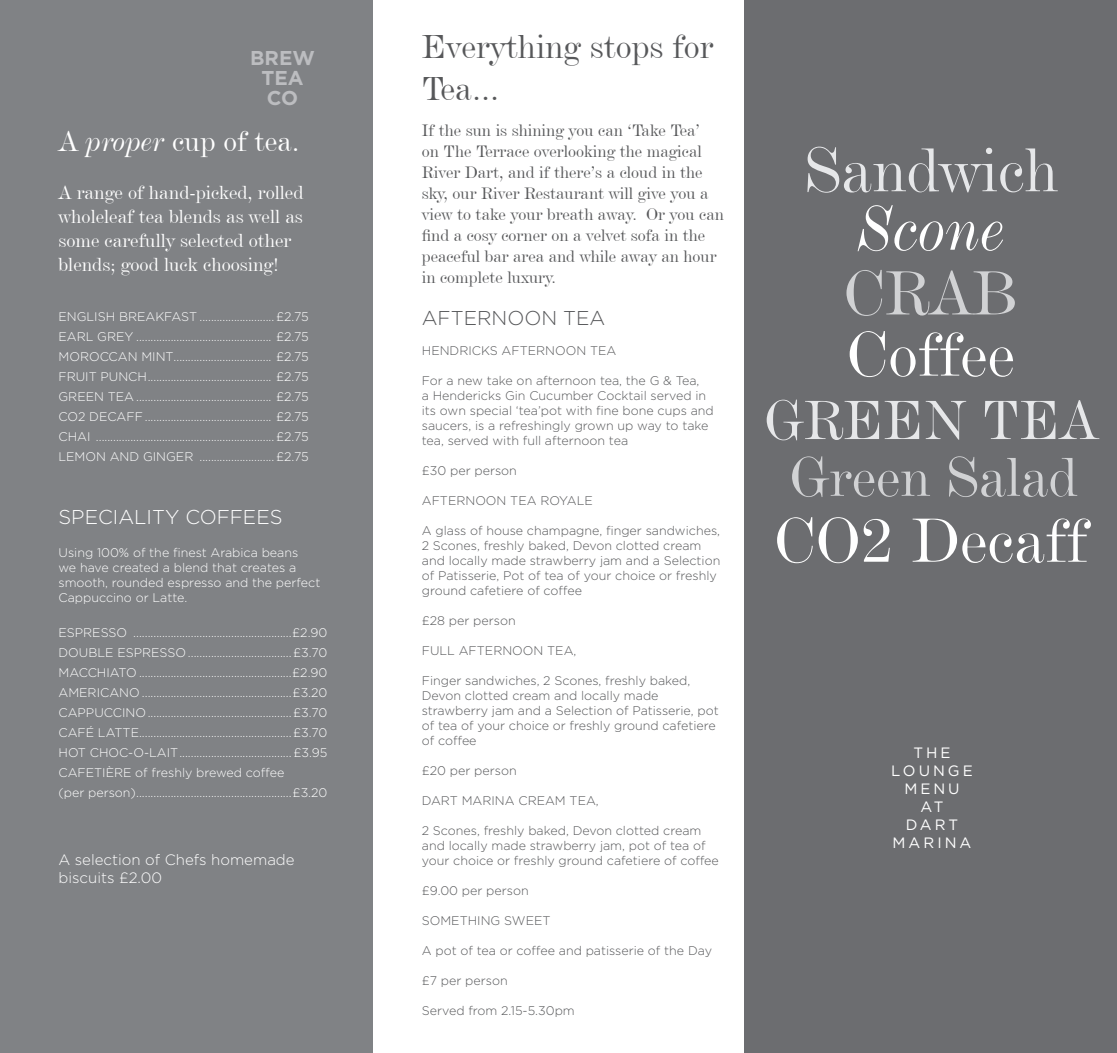
<style>
.page{position:relative;width:1117px;height:1053px;background:#fff}
.page>*{position:absolute;margin:0;border:0;box-sizing:border-box;transform-origin:0 0}
.t1{font:65px "De Vinne BT";color:#fff}
.t2{font:65px "De Vinne BT";color:#e6e7e9}
.t3{font:italic 65px "De Vinne BT";color:#fff}
.t4{font:65px "De Vinne BT";color:#d1d2d4}
.t5{font:57.5px "De Vinne BT";color:#d1d2d4}
.t6{font:57.5px "De Vinne BT";color:#e6e7e9}
.t7{font:35px/42px "De Vinne BT";color:#57585a}
.t8{font:30px "De Vinne BT";color:#fff}
.t9{font:20px/24px "De Vinne BT";color:#fff}
.t10{font:300 20px "Gotham";color:#fff}
.t11{font:300 20px "Gotham";color:#57585a}
.t12{font:700 20px "Gotham";color:#bcbdc0}
.t13{font:17.5px/21px "De Vinne BT";color:#57585a}
.t14{font:300 15px "Gotham";color:#fff}
.t15{font:15px "Gotham";letter-spacing:.2em;color:#fff}
.t16{font:300 12.5px/15px "Gotham";color:#fff}
.t17{font:300 12.5px/15px "Gotham";color:#57585a}
.s1{font-style:italic}
</style>
<div class="page">
<div style="left:0;top:0;width:372px;height:1052px;background:#808285"></div>
<div style="left:744px;top:0;width:372px;height:1052px;background:#6c6d70"></div>
<p class="t12" style="left:250px;top:44px;width:66px">BREW</p>
<p class="t12" style="left:261px;top:64px;width:44px">TEA</p>
<p class="t12" style="left:267px;top:84px;width:33px">CO</p>
<p class="t8" style="left:58px;top:122px;width:243px">A <span class="s1">proper</span> cup of tea.</p>
<p class="t9" style="left:58px;top:179px;width:246px">A range of hand-picked, rolled wholeleaf tea blends as well as</p>
<p class="t9" style="left:58px;top:227px;width:234px">some carefully selected other</p>
<p class="t9" style="left:58px;top:251px;width:221px">blends; good luck choosing!</p>
<p class="t16" style="left:58px;top:308px;width:251px">ENGLISH BREAKFAST ..........................£2.75</p>
<p class="t16" style="left:58px;top:328px;width:252px">EARL GREY ............................................... £2.75</p>
<p class="t16" style="left:58px;top:348px;width:252px">MOROCCAN MINT.................................. £2.75</p>
<p class="t16" style="left:58px;top:368px;width:252px">FRUIT PUNCH........................................... £2.75</p>
<p class="t16" style="left:58px;top:388px;width:252px">GREEN TEA ............................................... £2.75</p>
<p class="t16" style="left:58px;top:408px;width:252px">CO2 DECAFF............................................ £2.75</p>
<p class="t16" style="left:58px;top:428px;width:251px">CHAI ..............................................................£2.75</p>
<p class="t16" style="left:58px;top:448px;width:251px">LEMON AND GINGER ..........................£2.75</p>
<p class="t10" style="left:58px;top:504px;width:225px">SPECIALITY COFFEES</p>
<p class="t16" style="left:58px;top:544px;width:263px">Using 100% of the finest Arabica beans<br>we have created a blend that creates a smooth, rounded espresso and the perfect Cappuccino or Latte.</p>
<p class="t16" style="left:58px;top:624px;width:270px">ESPRESSO .......................................................£2.90</p>
<p class="t16" style="left:58px;top:644px;width:270px">DOUBLE ESPRESSO ....................................£3.70</p>
<p class="t16" style="left:58px;top:664px;width:270px">MACCHIATO .....................................................£2.90</p>
<p class="t16" style="left:58px;top:684px;width:270px">AMERICANO ....................................................£3.20</p>
<p class="t16" style="left:58px;top:704px;width:270px">CAPPUCCINO..................................................£3.70</p>
<p class="t16" style="left:58px;top:724px;width:270px">CAFÉ LATTE.....................................................£3.70</p>
<p class="t16" style="left:58px;top:744px;width:270px">HOT CHOC-O-LAIT.......................................£3.95</p>
<p class="t16" style="left:58px;top:764px;width:227px">CAFETIÈRE of freshly brewed coffee</p>
<p class="t16" style="left:58px;top:784px;width:270px">(per person)......................................................£3.20</p>
<p class="t14" style="left:58px;top:850px;width:237px">A selection of Chefs homemade</p>
<p class="t14" style="left:58px;top:868px;width:105px">biscuits £2.00</p>
<p class="t7" style="left:422px;top:24px;width:293px">Everything stops for<br>Tea...</p>
<p class="t13" style="left:422px;top:119px;width:303px">If the sun is shining you can ‘Take Tea’<br>on The Terrace overlooking the magical River Dart, and if there’s a cloud in the sky, our River Restaurant will give you a view to take your breath away. Or you can find a cosy corner on a velvet sofa in the peaceful bar area and while away an hour in complete luxury.</p>
<p class="t11" style="left:422px;top:305px;width:185px">AFTERNOON TEA</p>
<p class="t17" style="left:422px;top:342px;width:196px">HENDRICKS AFTERNOON TEA</p>
<p class="t17" style="left:422px;top:372px;width:293px">For a new take on afternoon tea, the G &amp; Tea,<br>a Hendericks Gin Cucumber Cocktail served in its own special ‘tea’pot with fine bone cups and saucers, is a refreshingly grown up way to take tea, served with full afternoon tea</p>
<p class="t17" style="left:422px;top:462px;width:97px">£30 per person</p>
<p class="t17" style="left:422px;top:492px;width:172px">AFTERNOON TEA ROYALE</p>
<p class="t17" style="left:422px;top:522px;width:300px">A glass of house champagne, finger sandwiches, 2 Scones, freshly baked, Devon clotted cream and locally made strawberry jam and a Selection of Patisserie, Pot of tea of your choice or freshly ground cafetiere of coffee</p>
<p class="t17" style="left:422px;top:612px;width:95px">£28 per person</p>
<p class="t17" style="left:422px;top:642px;width:156px">FULL AFTERNOON TEA,</p>
<p class="t17" style="left:422px;top:672px;width:298px">Finger sandwiches, 2 Scones, freshly baked, Devon clotted cream and locally made strawberry jam and a Selection of Patisserie, pot of tea of your choice or freshly ground cafetiere of coffee</p>
<p class="t17" style="left:422px;top:762px;width:96px">£20 per person</p>
<p class="t17" style="left:422px;top:792px;width:178px">DART MARINA CREAM TEA,</p>
<p class="t17" style="left:422px;top:822px;width:298px">2 Scones, freshly baked, Devon clotted cream and locally made strawberry jam, pot of tea of your choice or freshly ground cafetiere of coffee</p>
<p class="t17" style="left:422px;top:882px;width:108px">£9.00 per person</p>
<p class="t17" style="left:422px;top:912px;width:130px">SOMETHING SWEET</p>
<p class="t17" style="left:422px;top:942px;width:292px">A pot of tea or coffee and patisserie of the Day</p>
<p class="t17" style="left:422px;top:972px;width:87px">£7 per person</p>
<p class="t17" style="left:422px;top:1002px;width:154px">Served from 2.15-5.30pm</p>
<p class="t2" style="left:803px;top:130px;width:256px">Sandwich</p>
<p class="t3" style="left:855px;top:189px;width:151px">Scone</p>
<p class="t4" style="left:843px;top:253px;width:176px">CRAB</p>
<p class="t1" style="left:846px;top:314px;width:170px">Coffee</p>
<p class="t6" style="left:763px;top:385px;width:335px">GREEN TEA</p>
<p class="t5" style="left:789px;top:442px;width:289px">Green Salad</p>
<p class="t1" style="left:773px;top:500px;width:315px">CO2 Decaff</p>
<p class="t15" style="left:913px;top:743px;width:39px">THE</p>
<p class="t15" style="left:891px;top:761px;width:83px">LOUNGE</p>
<p class="t15" style="left:904px;top:779px;width:57px">MENU</p>
<p class="t15" style="left:920px;top:797px;width:25px">AT</p>
<p class="t15" style="left:905px;top:815px;width:54px">DART</p>
<p class="t15" style="left:892px;top:833px;width:80px">MARINA</p>
</div>
